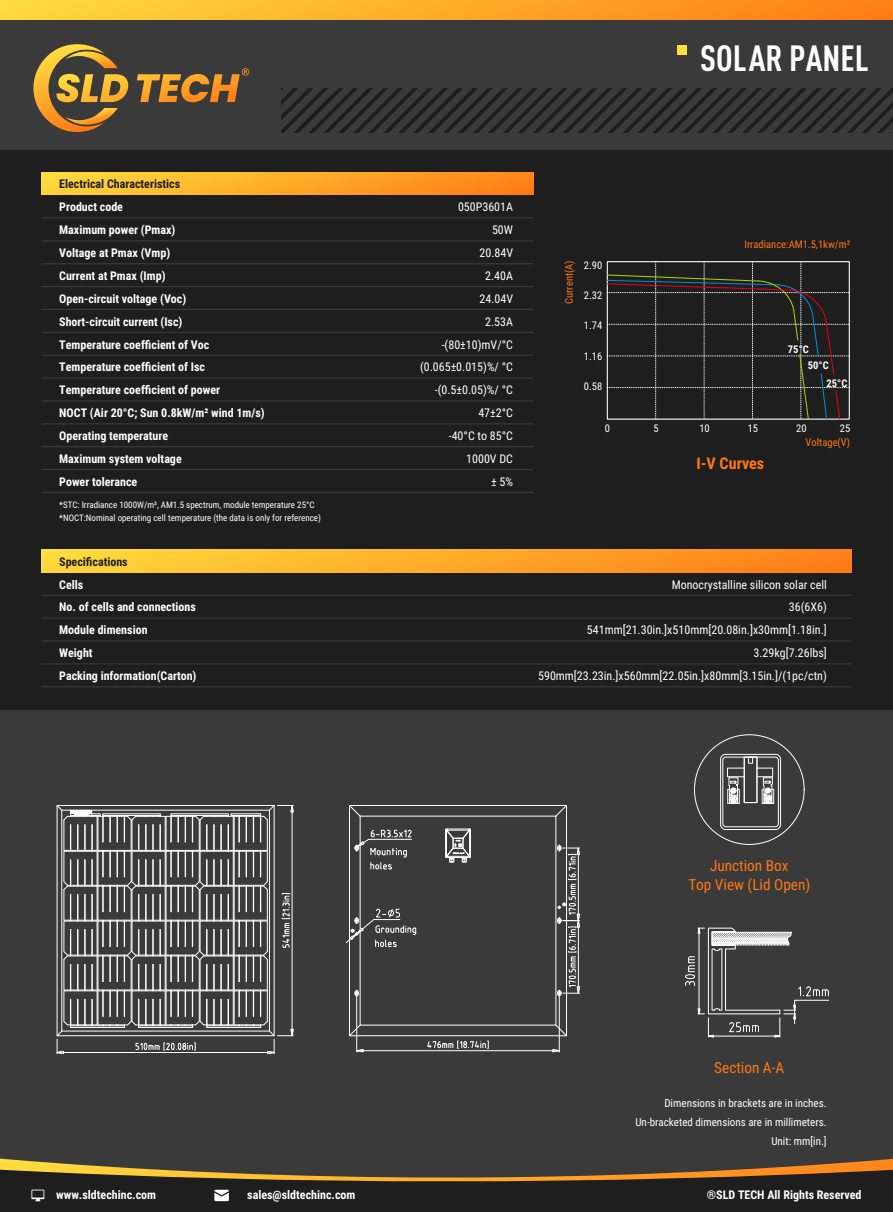
<style>
.page{position:relative;width:893px;height:1212px;background:#3a3a3a}
.page>*{position:absolute;margin:0;border:0;box-sizing:border-box;transform-origin:0 0}
.t1{font:700 36px "DIN Cond";color:#fff}
.t2{font:700 16.05px "Roboto Condensed";color:#ff7715}
.t3{font:15.3px/18.3px "Roboto Condensed";color:#ff7715;text-align:center}
.t4{font:700 12px "Roboto Condensed";color:#fff}
.t5{font:12px "Roboto Condensed";color:#fff}
.t6{font:700 12px "Roboto Condensed";color:#1e1e1e}
.t7{font:11.1px/19.2px "Roboto Condensed";color:#fff;text-align:right}
.t8{font:10.5px "Roboto Condensed";color:#ff7715}
.t9{font:10.5px "Roboto Condensed";color:#fff}
.t10{font:700 10.5px/16.4px "Roboto Condensed";color:#fff}
.t11{font:9px/13.5px "Roboto Condensed";color:#fff}
</style>
<div class="page">
<div style="left:0;top:150px;width:893px;height:560px;background:#1e1e1e"></div>
<div style="left:0;top:0;width:893px;height:19px;background:linear-gradient(to right,#ffdb3e,#ff7c17)"></div>
<svg style="left:281px;top:88px;width:612px;height:45px"></svg>
<svg style="left:33px;top:44px;width:85px;height:89px"></svg>
<svg style="left:242px;top:68px;width:7px;height:8px"></svg>
<div style="left:677px;top:45px;width:10px;height:10px;background:#ffdf3f"></div>
<svg style="left:0;top:1158px;width:893px;height:11px"></svg>
<svg style="left:0;top:1169px;width:893px;height:43px;background:#393123"></svg>
<div style="left:41px;top:549px;width:811px;height:23px;background:linear-gradient(to right,#ffdb3d,#ff7d17)"></div>
<hr style="left:41px;top:595px;width:811px;height:1px;background:#3a3a3a">
<hr style="left:41px;top:617px;width:811px;height:2px;background:#3a3a3a">
<hr style="left:41px;top:640px;width:811px;height:1px;background:#3a3a3a">
<hr style="left:41px;top:663px;width:811px;height:1px;background:#3a3a3a">
<hr style="left:41px;top:686px;width:811px;height:1px;background:#3a3a3a">
<div style="left:41px;top:172px;width:493px;height:23px;background:linear-gradient(to right,#ffd83c,#ff8019)"></div>
<hr style="left:41px;top:217px;width:493px;height:2px;background:#3a3a3a">
<hr style="left:41px;top:240px;width:493px;height:1px;background:#3a3a3a">
<hr style="left:41px;top:263px;width:493px;height:1px;background:#3a3a3a">
<hr style="left:41px;top:286px;width:493px;height:1px;background:#3a3a3a">
<hr style="left:41px;top:309px;width:493px;height:1px;background:#3a3a3a">
<hr style="left:41px;top:332px;width:493px;height:1px;background:#3a3a3a">
<hr style="left:41px;top:355px;width:493px;height:1px;background:#3a3a3a">
<hr style="left:41px;top:377px;width:493px;height:2px;background:#3a3a3a">
<hr style="left:41px;top:400px;width:493px;height:1px;background:#3a3a3a">
<hr style="left:41px;top:423px;width:493px;height:1px;background:#3a3a3a">
<hr style="left:41px;top:446px;width:493px;height:1px;background:#3a3a3a">
<hr style="left:41px;top:469px;width:493px;height:1px;background:#3a3a3a">
<hr style="left:41px;top:492px;width:493px;height:1px;background:#3a3a3a">
<svg style="left:685px;top:927px;width:144px;height:110px"></svg>
<div style="left:727px;top:768px;width:17px;height:9px;border:1px solid #fff"></div>
<div style="left:757px;top:768px;width:16px;height:9px;border:1px solid #fff"></div>
<div style="left:720px;top:754px;width:61px;height:76px;border:1px solid #fff;border-radius:5px"></div>
<div style="left:723px;top:757px;width:56px;height:70px;border:1px solid #fff;border-radius:3px"></div>
<div style="left:744px;top:757px;width:13px;height:46px;border:1px solid #fff"></div>
<svg style="left:748px;top:757px;width:5px;height:6px"></svg>
<svg style="left:727px;top:777px;width:13px;height:27px"></svg>
<svg style="left:762px;top:777px;width:12px;height:27px"></svg>
<svg style="left:606px;top:262px;width:244px;height:158px"></svg>
<svg style="left:56px;top:805px;width:238px;height:249px"></svg>
<div style="left:103px;top:813px;width:58px;height:3px;border:1px solid #fff"></div>
<div style="left:171px;top:813px;width:58px;height:3px;border:1px solid #fff"></div>
<div style="left:231px;top:813px;width:30px;height:3px;border:1px solid #fff"></div>
<div style="left:70px;top:1025px;width:55px;height:3px;border:1px solid #fff"></div>
<div style="left:138px;top:1025px;width:55px;height:3px;border:1px solid #fff"></div>
<div style="left:206px;top:1025px;width:55px;height:3px;border:1px solid #fff"></div>
<div style="left:349px;top:805px;width:218px;height:231px;border:1px solid #fff"></div>
<svg style="left:349px;top:1024px;width:12px;height:12px"></svg>
<svg style="left:555px;top:1024px;width:12px;height:12px"></svg>
<svg style="left:349px;top:805px;width:12px;height:12px"></svg>
<svg style="left:555px;top:805px;width:12px;height:12px"></svg>
<hr style="left:356px;top:996px;width:1px;height:56px;background:#fff">
<hr style="left:559px;top:996px;width:1px;height:56px;background:#fff">
<hr style="left:363px;top:1050px;width:190px;height:1px;background:#fff">
<svg style="left:356px;top:1049px;width:8px;height:3px"></svg>
<svg style="left:552px;top:1049px;width:8px;height:3px"></svg>
<svg style="left:427px;top:1040px;width:62px;height:8px"></svg>
<svg style="left:355px;top:829px;width:57px;height:41px"></svg>
<svg style="left:355px;top:990px;width:4px;height:6px"></svg>
<svg style="left:557px;top:845px;width:23px;height:151px"></svg>
<svg style="left:345px;top:909px;width:71px;height:38px"></svg>
<svg style="left:445px;top:828px;width:26px;height:35px"></svg>
<p class="t6" style="left:59px;top:176px;width:122px">Electrical Characteristics</p>
<p class="t4" style="left:59px;top:199px;width:65px">Product code</p>
<p class="t5" style="left:458px;top:199px;width:57px">050P3601A</p>
<p class="t4" style="left:59px;top:221px;width:118px">Maximum power (Pmax)</p>
<p class="t5" style="left:492px;top:221px;width:22px">50W</p>
<p class="t4" style="left:59px;top:244px;width:113px">Voltage at Pmax (Vmp)</p>
<p class="t5" style="left:479px;top:244px;width:35px">20.84V</p>
<p class="t4" style="left:59px;top:267px;width:108px">Current at Pmax (Imp)</p>
<p class="t5" style="left:485px;top:267px;width:29px">2.40A</p>
<p class="t4" style="left:59px;top:290px;width:129px">Open-circuit voltage (Voc)</p>
<p class="t5" style="left:479px;top:290px;width:35px">24.04V</p>
<p class="t4" style="left:59px;top:313px;width:125px">Short-circuit current (Isc)</p>
<p class="t5" style="left:485px;top:313px;width:29px">2.53A</p>
<p class="t4" style="left:59px;top:336px;width:152px">Temperature coefficient of Voc</p>
<p class="t5" style="left:442px;top:336px;width:73px">-(80±10)mV/°C</p>
<p class="t4" style="left:59px;top:359px;width:147px">Temperature coefficient of Isc</p>
<p class="t5" style="left:420px;top:359px;width:95px">(0.065±0.015)%/ °C</p>
<p class="t4" style="left:59px;top:382px;width:162px">Temperature coefficient of power</p>
<p class="t5" style="left:435px;top:382px;width:80px">-(0.5±0.05)%/ °C</p>
<p class="t4" style="left:59px;top:404px;width:207px">NOCT (Air 20°C; Sun 0.8kW/m² wind 1m/s)</p>
<p class="t5" style="left:478px;top:404px;width:36px">47±2°C</p>
<p class="t4" style="left:59px;top:427px;width:110px">Operating temperature</p>
<p class="t5" style="left:449px;top:427px;width:66px">-40°C to 85°C</p>
<p class="t4" style="left:59px;top:450px;width:124px">Maximum system voltage</p>
<p class="t5" style="left:466px;top:450px;width:48px">1000V DC</p>
<p class="t4" style="left:59px;top:473px;width:80px">Power tolerance</p>
<p class="t5" style="left:491px;top:473px;width:23px">± 5%</p>
<p class="t11" style="left:59px;top:497px;width:263px">*STC: Irradiance 1000W/m², AM1.5 spectrum, module temperature 25°C *NOCT:Nominal operating cell temperature (the data is only for reference)</p>
<h1 class="t1" style="left:700px;top:36px;width:170px">SOLAR PANEL</h1>
<p class="t8" style="left:562px;top:304px;width:45px;rotate:-90deg">Current(A)</p>
<p class="t9" style="left:584px;top:258px;width:20px">2.90</p>
<p class="t9" style="left:584px;top:288px;width:20px">2.32</p>
<p class="t9" style="left:584px;top:318px;width:20px">1.74</p>
<p class="t9" style="left:584px;top:349px;width:20px">1.16</p>
<p class="t9" style="left:584px;top:379px;width:20px">0.58</p>
<p class="t8" style="left:744px;top:237px;width:107px">Irradiance:AM1.5,1kw/m²</p>
<p class="t10" style="left:808px;top:340px;width:22px;text-indent:-20px">75°C<br>50°C</p>
<p class="t10" style="left:826px;top:375px;width:22px">25°C</p>
<p class="t9" style="left:605px;top:421px;width:7px">0</p>
<p class="t9" style="left:653px;top:421px;width:7px">5</p>
<p class="t9" style="left:699px;top:421px;width:12px">10</p>
<p class="t9" style="left:748px;top:421px;width:12px">15</p>
<p class="t9" style="left:796px;top:421px;width:12px">20</p>
<p class="t9" style="left:840px;top:421px;width:12px">25</p>
<h2 class="t2" style="left:696px;top:452px;width:69px">I-V Curves</h2>
<p class="t8" style="left:806px;top:435px;width:46px">Voltage(V)</p>
<p class="t6" style="left:59px;top:553px;width:70px">Specifications</p>
<p class="t4" style="left:59px;top:576px;width:26px">Cells</p>
<p class="t5" style="left:672px;top:576px;width:157px">Monocrystalline silicon solar cell</p>
<p class="t4" style="left:59px;top:599px;width:138px">No. of cells and connections</p>
<p class="t5" style="left:789px;top:599px;width:39px">36(6X6)</p>
<p class="t4" style="left:59px;top:622px;width:90px">Module dimension</p>
<p class="t5" style="left:587px;top:622px;width:241px">541mm[21.30in.]x510mm[20.08in.]x30mm[1.18in.]</p>
<p class="t4" style="left:59px;top:644px;width:35px">Weight</p>
<p class="t5" style="left:753px;top:644px;width:75px">3.29kg[7.26lbs]</p>
<p class="t4" style="left:59px;top:667px;width:139px">Packing information(Carton)</p>
<p class="t5" style="left:538px;top:667px;width:290px">590mm[23.23in.]x560mm[22.05in.]x80mm[3.15in.]/(1pc/ctn)</p>
<p class="t3" style="left:688px;top:856px;width:123px">Junction Box<br>Top View (Lid Open)</p>
<p class="t3" style="left:714px;top:1058px;width:72px">Section A-A</p>
<p class="t7" style="left:635px;top:1093px;width:193px">Dimensions in brackets are in inches.<br>Un-bracketed dimensions are in millimeters.<br>Unit: mm[in.]</p>
<p class="t4" style="left:56px;top:1186px;width:101px">www.sldtechinc.com</p>
<p class="t4" style="left:247px;top:1186px;width:110px">sales@sldtechinc.com</p>
<p class="t4" style="left:707px;top:1186px;width:156px">®SLD TECH All Rights Reserved</p>
</div>
